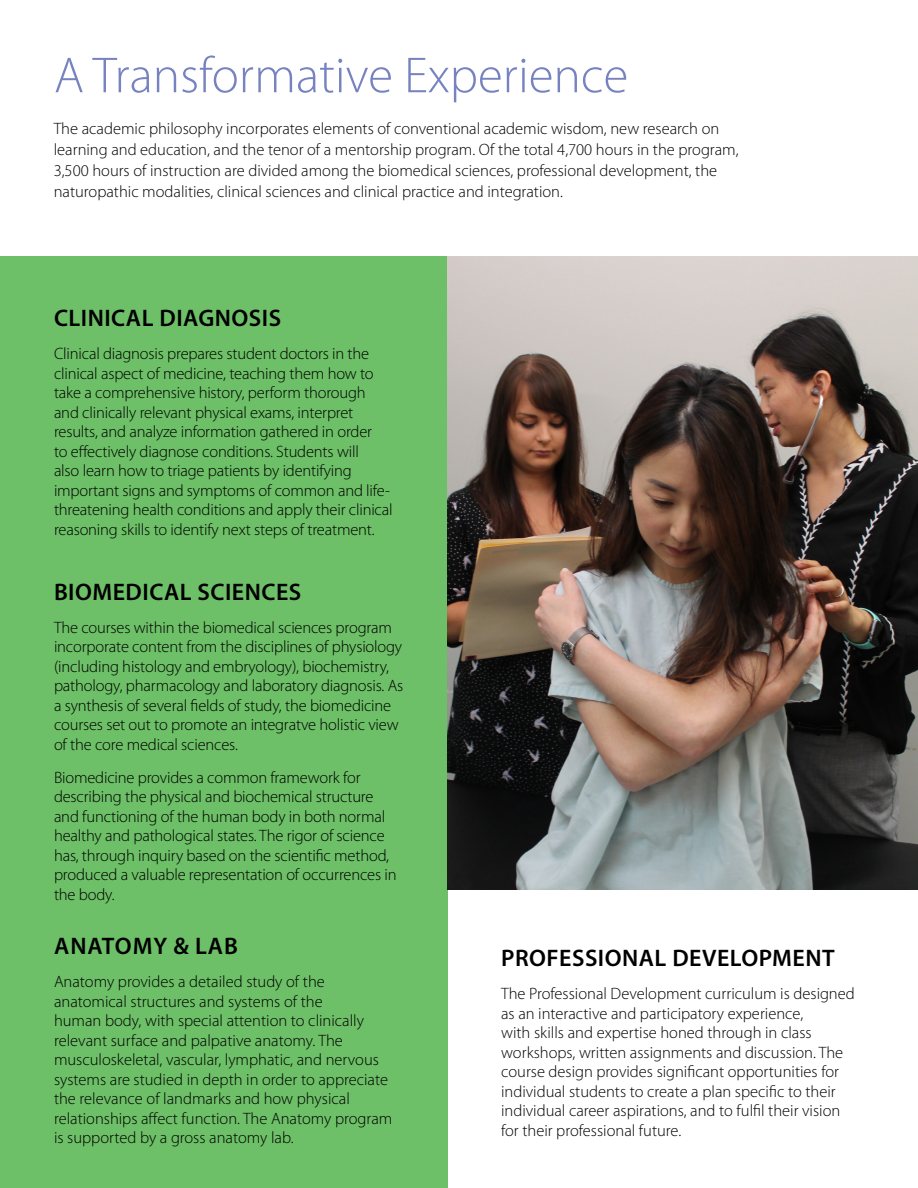
<style>
.page{position:relative;width:918px;height:1188px;background:#fff}
.page>*{position:absolute;margin:0;border:0;box-sizing:border-box;transform-origin:0 0}
.t1{font:300 51px "Myriad Pro";color:#7783c0}
.t2{font:600 24px "Myriad Pro";letter-spacing:.02em;color:#000}
.t3{font:600 24px "Myriad Pro";letter-spacing:.04em;color:#000}
.t4{font:300 16.5px/19.5px "Myriad Pro";letter-spacing:-.01em;color:#000}
</style>
<div class="page">
<hr style="left:917px;top:0;width:1px;height:889px;background:#7783c0">
<div style="left:0;top:256px;width:447px;height:932px;background:#6dc067"></div>
<img style="left:447px;top:256px;width:471px;height:633px">
<h1 class="t1" style="left:54px;top:47px;width:576px">A Transformative Experience</h1>
<p class="t4" style="left:54px;top:118px;width:686px;line-height:21px">The academic philosophy incorporates elements of conventional academic wisdom, new research on learning and education, and the tenor of a mentorship program. Of the total 4,700 hours in the program, 3,500 hours of instruction are divided among the biomedical sciences, professional development, the naturopathic modalities, clinical sciences and clinical practice and integration.</p>
<h2 class="t2" style="left:54px;top:303px;width:229px">CLINICAL DIAGNOSIS</h2>
<p class="t4" style="left:54px;top:344px;width:340px">Clinical diagnosis prepares student doctors in the clinical aspect of medicine, teaching them how to take a comprehensive history, perform thorough and clinically relevant physical exams, interpret results, and analyze information gathered in order<br>to effectively diagnose conditions. Students will<br>also learn how to triage patients by identifying important signs and symptoms of common and life&shy;threatening health conditions and apply their clinical reasoning skills to identify next steps of treatment.</p>
<h2 class="t2" style="left:54px;top:576px;width:249px">BIOMEDICAL SCIENCES</h2>
<p class="t4" style="left:54px;top:618px;width:351px">The courses within the biomedical sciences program incorporate content from the disciplines of physiology (including histology and embryology), biochemistry, pathology, pharmacology and laboratory diagnosis. As a synthesis of several fields of study, the biomedicine courses set out to promote an integratve holistic view of the core medical sciences.</p>
<p class="t4" style="left:54px;top:768px;width:344px">Biomedicine provides a common framework for describing the physical and biochemical structure and functioning of the human body in both normal healthy and pathological states. The rigor of science has, through inquiry based on the scientific method, produced a valuable representation of occurrences in the body.</p>
<h2 class="t3" style="left:54px;top:931px;width:185px">ANATOMY &amp; LAB</h2>
<p class="t4" style="left:54px;top:972px;width:340px">Anatomy provides a detailed study of the anatomical structures and systems of the<br>human body, with special attention to clinically relevant surface and palpative anatomy. The musculoskeletal, vascular, lymphatic, and nervous systems are studied in depth in order to appreciate the relevance of landmarks and how physical relationships affect function. The Anatomy program is supported by a gross anatomy lab.</p>
<h2 class="t2" style="left:501px;top:943px;width:335px">PROFESSIONAL DEVELOPMENT</h2>
<p class="t4" style="left:501px;top:984px;width:355px">The Professional Development curriculum is designed as an interactive and participatory experience,<br>with skills and expertise honed through in class workshops, written assignments and discussion. The course design provides significant opportunities for individual students to create a plan specific to their individual career aspirations, and to fulfil their vision for their professional future.</p>
</div>
